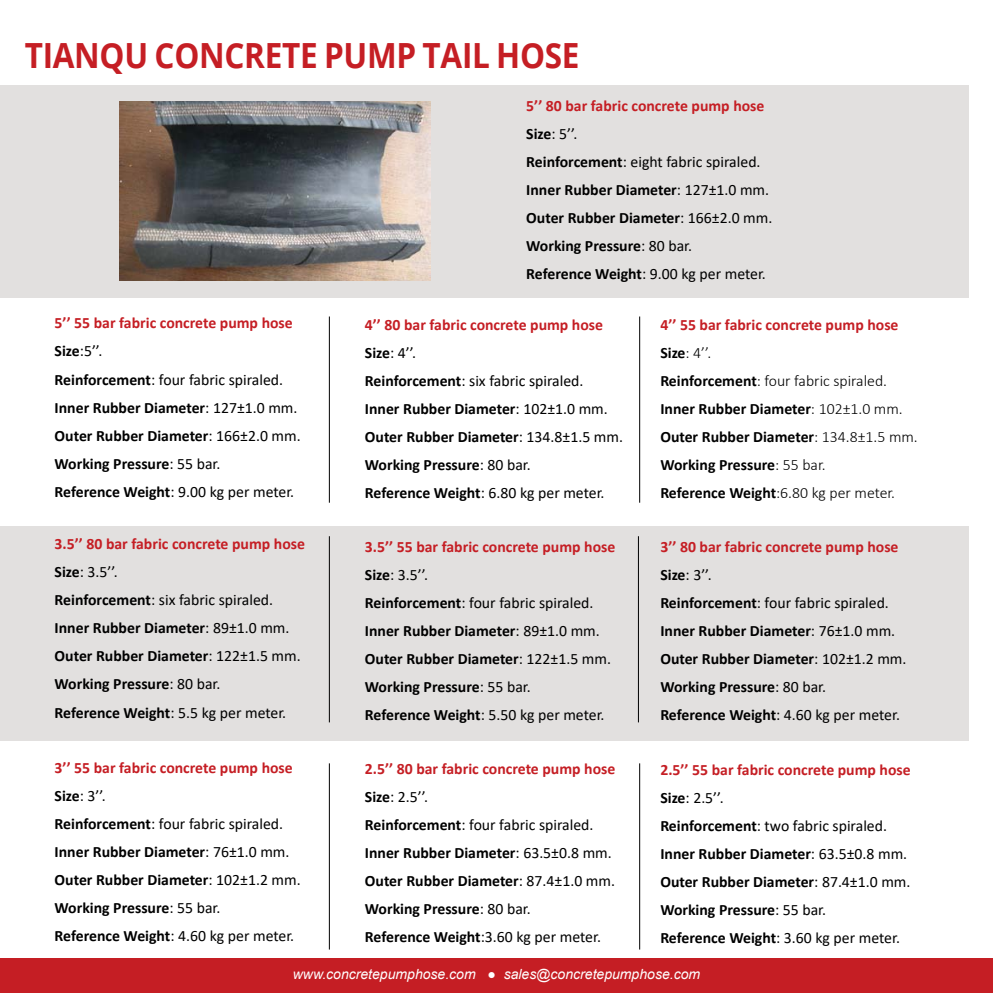
<style>
.page{position:relative;width:993px;height:993px;background:#fff}
.page>*{position:absolute;margin:0;border:0;box-sizing:border-box;transform-origin:0 0}
.t1{font:700 34.65px "Open Sans";letter-spacing:-.01em;color:#c51e24;scale:.91 1}
.t2{font:700 15.75px/28px "Calibri";color:#000}
.t3{font:italic 14px "Arial";color:#fff}
.s1{color:#c51e24}
.s2{font-weight:400}
.s3{font-weight:300}
</style>
<div class="page">
<div style="left:0;top:957px;width:992px;height:35px;background:#c51e24"></div>
<div style="left:0;top:86px;width:967px;height:212px;background:#e2e0df"></div>
<div style="left:0;top:526px;width:967px;height:214px;background:#e2e0df"></div>
<hr style="left:329px;top:316px;width:1px;height:186px;background:#000">
<hr style="left:639px;top:763px;width:1px;height:186px;background:#000">
<hr style="left:329px;top:763px;width:1px;height:186px;background:#000">
<hr style="left:637px;top:536px;width:1px;height:186px;background:#000">
<hr style="left:329px;top:536px;width:1px;height:186px;background:#000">
<hr style="left:639px;top:316px;width:1px;height:186px;background:#000">
<img style="left:119px;top:102px;width:312px;height:178px">
<h1 class="t1" style="left:25px;top:30px;width:611px">TIANQU CONCRETE PUMP TAIL HOSE</h1>
<p class="t2" style="left:526px;top:92px;width:247px"><span class="s1">5’’ 80 bar fabric concrete pump hose<br></span>Size<span class="s2">: 5’’.<br></span>Reinforcement<span class="s2">: eight fabric spiraled.<br></span>Inner Rubber Diameter<span class="s2">: 127±1.0 mm.<br></span>Outer Rubber Diameter<span class="s2">: 166±2.0 mm.<br></span>Working Pressure<span class="s2">: 80 bar.<br></span>Reference Weight<span class="s2">: 9.00 kg per meter.</span></p>
<p class="t2" style="left:55px;top:309px;width:247px"><span class="s1">5’’ 55 bar fabric concrete pump hose<br></span>Size<span class="s2">:5’’.<br></span>Reinforcement<span class="s2">: four fabric spiraled.<br></span>Inner Rubber Diameter<span class="s2">: 127±1.0 mm.<br></span>Outer Rubber Diameter<span class="s2">: 166±2.0 mm.<br></span>Working Pressure<span class="s2">: 55 bar.<br></span>Reference Weight<span class="s2">: 9.00 kg per meter.</span></p>
<p class="t2" style="left:55px;top:529px;width:252px"><span class="s1">3.5’’ 80 bar fabric concrete pump hose<br></span>Size<span class="s2">: 3.5’’.<br></span>Reinforcement<span class="s2">: six fabric spiraled.<br></span>Inner Rubber Diameter<span class="s2">: 89±1.0 mm.<br></span>Outer Rubber Diameter<span class="s2">: 122±1.5 mm.<br></span>Working Pressure<span class="s2">: 80 bar.<br></span>Reference Weight<span class="s2">: 5.5 kg per meter.</span></p>
<p class="t2" style="left:55px;top:753px;width:247px"><span class="s1">3’’ 55 bar fabric concrete pump hose<br></span>Size<span class="s2">: 3’’.<br></span>Reinforcement<span class="s2">: four fabric spiraled.<br></span>Inner Rubber Diameter<span class="s2">: 76±1.0 mm.<br></span>Outer Rubber Diameter<span class="s2">: 102±1.2 mm.<br></span>Working Pressure<span class="s2">: 55 bar.<br></span>Reference Weight<span class="s2">: 4.60 kg per meter.</span></p>
<p class="t2" style="left:365px;top:310px;width:259px"><span class="s1">4’’ 80 bar fabric concrete pump hose<br></span>Size<span class="s2">: 4’’.<br></span>Reinforcement<span class="s2">: six fabric spiraled.<br></span>Inner Rubber Diameter<span class="s2">: 102±1.0 mm.<br></span>Outer Rubber Diameter<span class="s2">: 134.8±1.5 mm.<br></span>Working Pressure<span class="s2">: 80 bar.<br></span>Reference Weight<span class="s2">: 6.80 kg per meter.</span></p>
<p class="t2" style="left:365px;top:532px;width:252px"><span class="s1">3.5’’ 55 bar fabric concrete pump hose<br></span>Size<span class="s2">: 3.5’’.<br></span>Reinforcement<span class="s2">: four fabric spiraled.<br></span>Inner Rubber Diameter<span class="s2">: 89±1.0 mm.<br></span>Outer Rubber Diameter<span class="s2">: 122±1.5 mm.<br></span>Working Pressure<span class="s2">: 55 bar.<br></span>Reference Weight<span class="s2">: 5.50 kg per meter.</span></p>
<p class="t2" style="left:365px;top:754px;width:252px"><span class="s1">2.5’’ 80 bar fabric concrete pump hose<br></span>Size<span class="s2">: 2.5’’.<br></span>Reinforcement<span class="s2">: four fabric spiraled.<br></span>Inner Rubber Diameter<span class="s2">: 63.5±0.8 mm.<br></span>Outer Rubber Diameter<span class="s2">: 87.4±1.0 mm.<br></span>Working Pressure<span class="s2">: 80 bar.<br></span>Reference Weight<span class="s2">:3.60 kg per meter.</span></p>
<p class="t2" style="left:660px;top:310px;width:259px"><span class="s1">4’’ 55 bar fabric concrete pump hose<br></span>Size<span class="s3">: 4’’.<br></span>Reinforcement<span class="s3">: four fabric spiraled.<br></span>Inner Rubber Diameter<span class="s3">: 102±1.0 mm.<br></span>Outer Rubber Diameter<span class="s3">: 134.8±1.5 mm.<br></span>Working Pressure<span class="s3">: 55 bar.<br></span>Reference Weight<span class="s3">:6.80 kg per meter.</span></p>
<p class="t2" style="left:660px;top:532px;width:247px"><span class="s1">3’’ 80 bar fabric concrete pump hose<br></span>Size<span class="s2">: 3’’.<br></span>Reinforcement<span class="s2">: four fabric spiraled.<br></span>Inner Rubber Diameter<span class="s2">: 76±1.0 mm.<br></span>Outer Rubber Diameter<span class="s2">: 102±1.2 mm.<br></span>Working Pressure<span class="s2">: 80 bar.<br></span>Reference Weight<span class="s2">: 4.60 kg per meter.</span></p>
<p class="t2" style="left:660px;top:755px;width:252px"><span class="s1">2.5’’ 55 bar fabric concrete pump hose<br></span>Size<span class="s2">: 2.5’’.<br></span>Reinforcement<span class="s2">: two fabric spiraled.<br></span>Inner Rubber Diameter<span class="s2">: 63.5±0.8 mm.<br></span>Outer Rubber Diameter<span class="s2">: 87.4±1.0 mm.<br></span>Working Pressure<span class="s2">: 55 bar.<br></span>Reference Weight<span class="s2">: 3.60 kg per meter.</span></p>
<p class="t3" style="left:293px;top:964px;width:409px">www.concretepumphose.com ● sales@concretepumphose.com</p>
</div>
